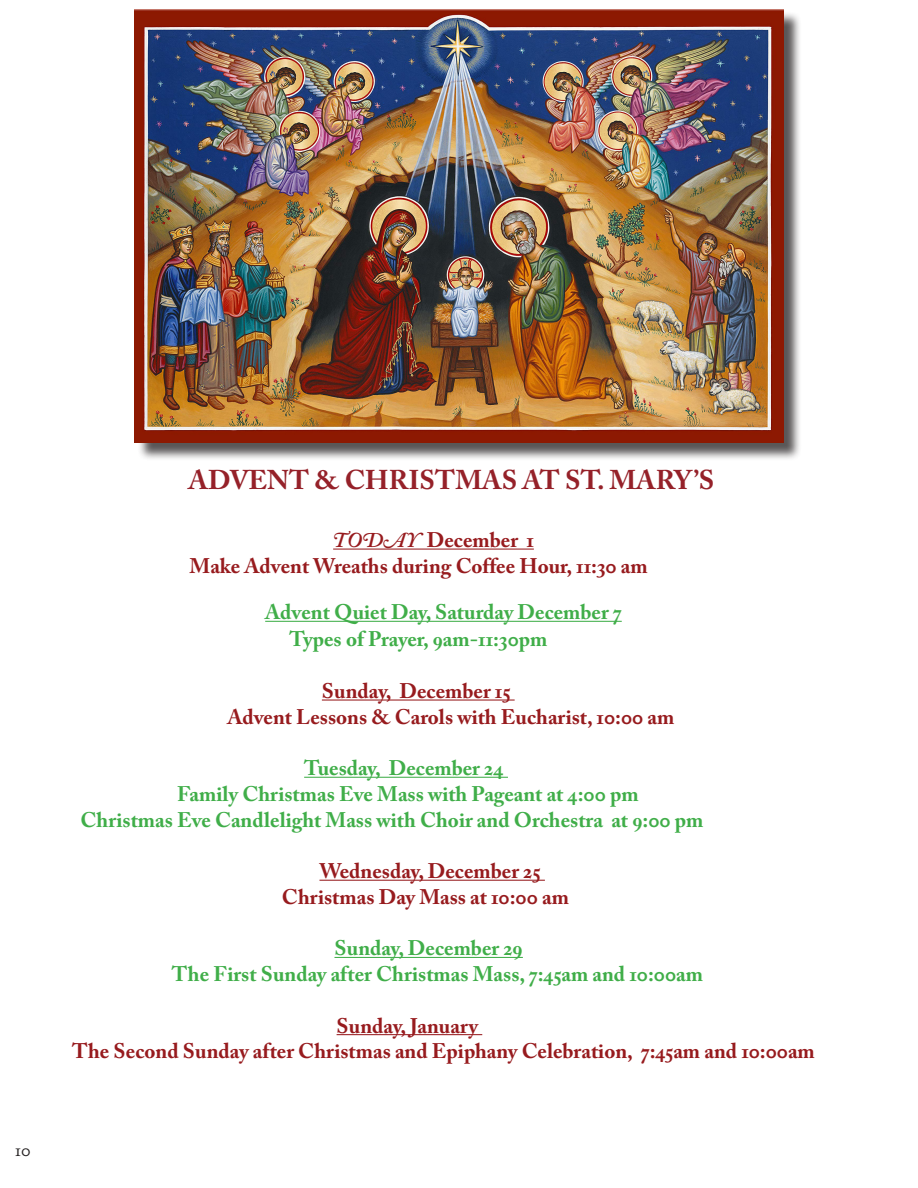
<style>
.page{position:relative;width:918px;height:1188px;background:#fff}
.page>*{position:absolute;margin:0;border:0;box-sizing:border-box;transform-origin:0 0}
.t1{font:700 27px "Adobe Caslon Pro";color:#952129}
.t2{font:700 21px "Adobe Caslon Pro";color:#971b1e}
.t3{font:700 21px "Adobe Caslon Pro";color:#40ae49}
.t4{font:18px "Adobe Caslon Pro";color:#231f20}
.s1{font-weight:600;font-style:italic}
</style>
<div class="page">
<div style="left:137px;top:11px;width:665px;height:451px;background:#231f20;opacity:.75"></div>
<img style="left:135px;top:9px;width:648px;height:434px">
<hr style="left:333px;top:549px;width:201px;height:1px;background:#971b1e">
<hr style="left:265px;top:621px;width:357px;height:1px;background:#40ae49">
<hr style="left:322px;top:700px;width:193px;height:1px;background:#971b1e">
<hr style="left:304px;top:777px;width:204px;height:1px;background:#40ae49">
<hr style="left:319px;top:880px;width:226px;height:1px;background:#971b1e">
<hr style="left:334px;top:957px;width:189px;height:1px;background:#40ae49">
<hr style="left:337px;top:1034px;width:145px;height:1px;background:#971b1e">
<p class="t4" style="left:15px;top:1139px;width:17px">10</p>
<p class="t1" style="left:189px;top:464px;width:527px">ADVENT &amp; CHRISTMAS AT ST. MARY’S</p>
<p class="t2" style="left:333px;top:527px;width:202px"><span class="s1">TODAY</span> December 1</p>
<p class="t2" style="left:190px;top:553px;width:460px">Make Advent Wreaths during Coffee Hour, 11:30 am</p>
<p class="t3" style="left:265px;top:600px;width:358px">Advent Quiet Day, Saturday December 7</p>
<p class="t3" style="left:289px;top:627px;width:260px">Types of Prayer, 9am-11:30pm</p>
<p class="t2" style="left:322px;top:678px;width:190px">Sunday, December 15</p>
<p class="t2" style="left:227px;top:704px;width:448px">Advent Lessons &amp; Carols with Eucharist, 10:00 am</p>
<p class="t3" style="left:304px;top:756px;width:201px">Tuesday, December 24</p>
<p class="t3" style="left:177px;top:781px;width:463px">Family Christmas Eve Mass with Pageant at 4:00 pm</p>
<p class="t3" style="left:80px;top:807px;width:625px">Christmas Eve Candlelight Mass with Choir and Orchestra at 9:00 pm</p>
<p class="t2" style="left:319px;top:859px;width:223px">Wednesday, December 25</p>
<p class="t2" style="left:282px;top:884px;width:288px">Christmas Day Mass at 10:00 am</p>
<p class="t3" style="left:334px;top:936px;width:190px">Sunday, December 29</p>
<p class="t3" style="left:172px;top:962px;width:533px">The First Sunday after Christmas Mass, 7:45am and 10:00am</p>
<p class="t2" style="left:337px;top:1013px;width:143px">Sunday, January</p>
<p class="t2" style="left:72px;top:1039px;width:744px">The Second Sunday after Christmas and Epiphany Celebration, 7:45am and 10:00am</p>
</div>
